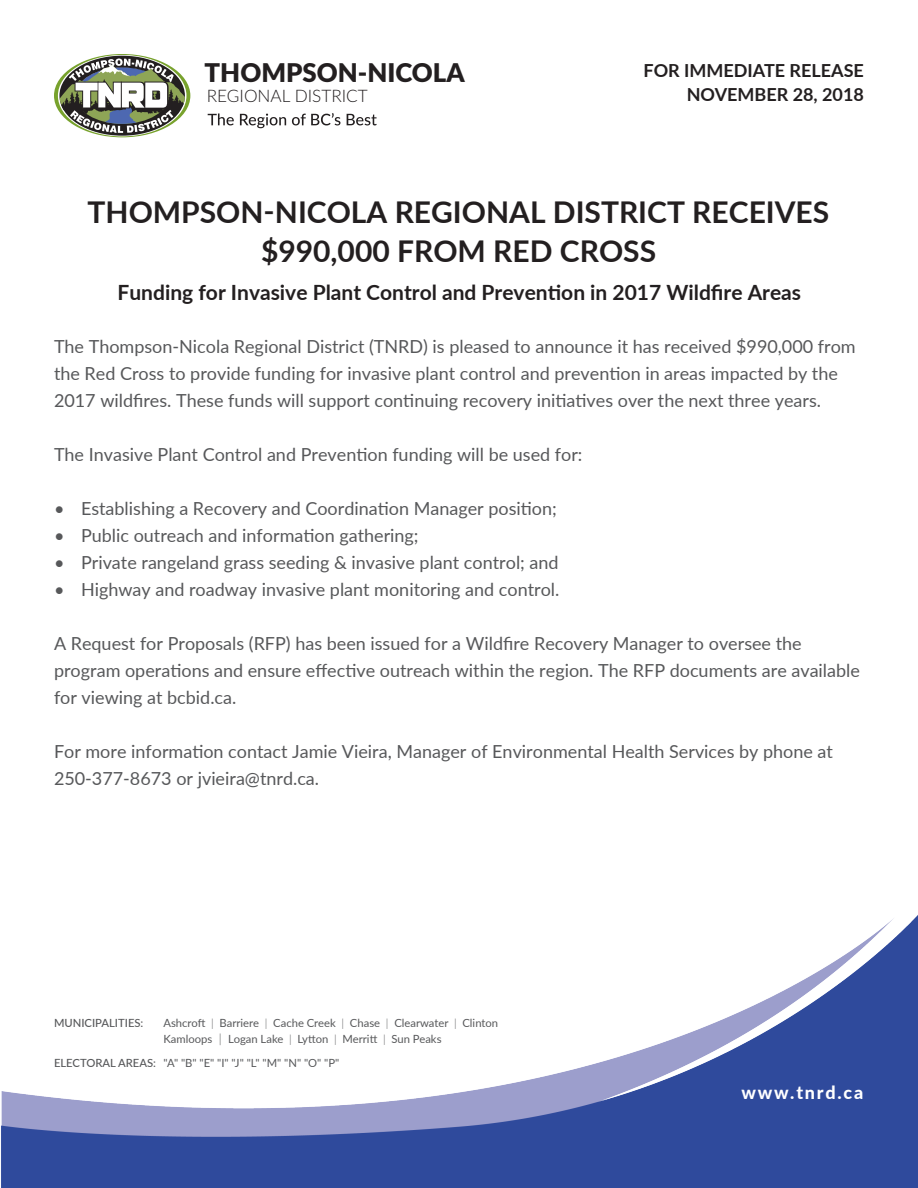
<style>
.page{position:relative;width:918px;height:1188px;background:#fff}
.page>*{position:absolute;margin:0;border:0;box-sizing:border-box;transform-origin:0 0}
.t1{font:700 30px/39px "Lato";color:#231f20;text-align:center}
.t2{font:900 25.8px "Lato";color:#231f20}
.t3{font:700 21px "Lato";color:#231f20}
.t4{font:18px/27px "Lato";color:#57585a}
.t5{font:700 18px/24px "Lato";color:#231f20;text-align:right}
.t6{font:800 18px "Lato";letter-spacing:.1em;color:#fff}
.t7{font:300 17.25px "Lato";color:#231f20}
.t8{font:11.25px "Lato";color:#57585a}
.t9{font:500 11.25px "Lato";color:#57585a}
.s1{font-weight:300}
.s2{font-weight:300;font-size:12.6px}
.s3{font-weight:500}
</style>
<div class="page">
<img style="left:1px;top:915px;width:917px;height:273px">
<svg style="left:54px;top:54px;width:136px;height:83px"></svg>
<svg style="left:59px;top:56px;width:126px;height:80px"></svg>
<svg style="left:208px;top:113px;width:26px;height:12px"></svg>
<svg style="left:240px;top:114px;width:46px;height:14px"></svg>
<svg style="left:292px;top:113px;width:48px;height:12px"></svg>
<svg style="left:347px;top:114px;width:30px;height:11px"></svg>
<p class="t2" style="left:205px;top:54px;width:262px">THOMPSON-NICOLA</p>
<p class="t7" style="left:207px;top:83px;width:163px">REGIONAL DISTRICT</p>
<p class="t5" style="left:644px;top:58px;width:222px">FOR IMMEDIATE RELEASE<br>NOVEMBER 28, 2018</p>
<p class="t1" style="left:88px;top:191px;width:743px">THOMPSON-NICOLA REGIONAL DISTRICT RECEIVES $990,000 FROM RED CROSS</p>
<p class="t3" style="left:118px;top:277px;width:685px">Funding for Invasive Plant Control and Prevention in 2017 Wildfire Areas</p>
<p class="t4" style="left:54px;top:332px;width:803px">The Thompson-Nicola Regional District (TNRD) is pleased to announce it has received $990,000 from the Red Cross to provide funding for invasive plant control and prevention in areas impacted by the<br>2017 wildfires. These funds will support continuing recovery initiatives over the next three years.</p>
<p class="t4" style="left:54px;top:440px;width:530px">The Invasive Plant Control and Prevention funding will be used for:</p>
<p class="t4" style="left:54px;top:494px;width:504px">• Establishing a Recovery and Coordination Manager position;</p>
<p class="t4" style="left:54px;top:521px;width:366px">• Public outreach and information gathering;</p>
<p class="t4" style="left:54px;top:548px;width:506px">• Private rangeland grass seeding &amp; invasive plant control; and</p>
<p class="t4" style="left:54px;top:575px;width:507px">• Highway and roadway invasive plant monitoring and control.</p>
<p class="t4" style="left:54px;top:629px;width:808px">A Request for Proposals (RFP) has been issued for a Wildfire Recovery Manager to oversee the program operations and ensure effective outreach within the region. The RFP documents are available for viewing at bcbid.ca.</p>
<p class="t4" style="left:54px;top:737px;width:780px">For more information contact Jamie Vieira, Manager of Environmental Health Services by phone at<br>250-377-8673 or jvieira@tnrd.ca.</p>
<p class="t9" style="left:54px;top:1015px;width:91px">MUNICIPALITIES:</p>
<p class="t8" style="left:164px;top:1015px;width:336px">Ashcroft <span class="s1">|</span> Barriere <span class="s1">|</span> Cache Creek <span class="s1">|</span> Chase <span class="s1">|</span> Clearwater <span class="s1">|</span> Clinton</p>
<p class="t8" style="left:163px;top:1031px;width:280px">Kamloops <span class="s2">|</span> Logan Lake <span class="s1">|</span> Lytton <span class="s1">|</span> Merritt <span class="s1">|</span> Sun Peaks</p>
<p class="t8" style="left:54px;top:1054px;width:287px"><span class="s3">ELECTORAL AREAS:</span> "A" "B" "E" "I" "J" "L" "M" "N" "O" "P"</p>
<p class="t6" style="left:742px;top:1079px;width:123px">www.tnrd.ca</p>
</div>
